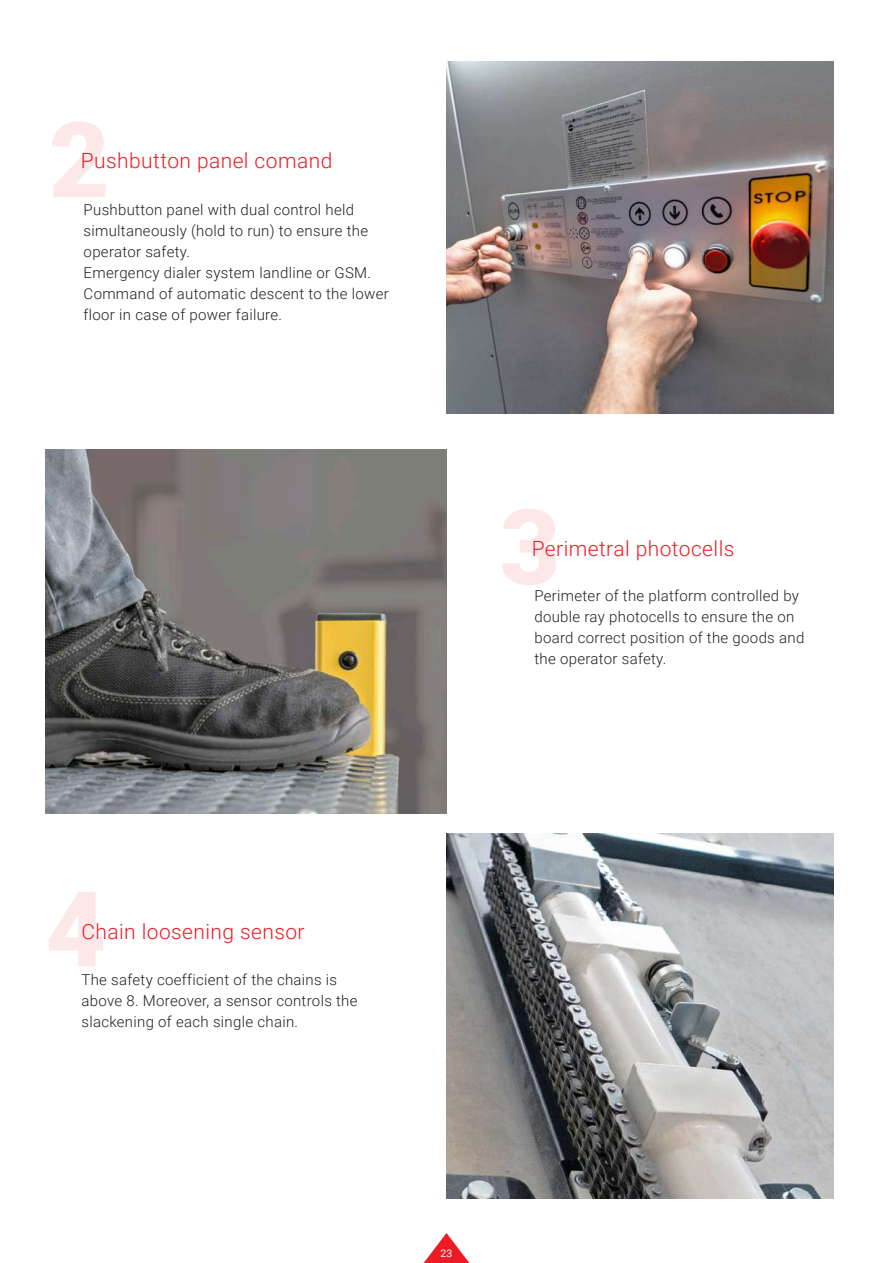
<style>
.page{position:relative;width:893px;height:1263px;background:#fff}
.page>*{position:absolute;margin:0;border:0;box-sizing:border-box;transform-origin:0 0}
.t1{font:900 105px "Roboto";color:#ed1c24}
.t2{font:300 21px "Roboto";letter-spacing:.02em;color:#ed1c24}
.t3{font:300 15px/21px "Roboto";letter-spacing:.02em;color:#231f20}
.t4{font:10.5px "Roboto";color:#fff}
</style>
<div class="page">
<svg style="left:424px;top:1233px;width:45px;height:30px"></svg>
<img style="left:446px;top:62px;width:387px;height:351px">
<img style="left:45px;top:450px;width:401px;height:363px">
<img style="left:446px;top:833px;width:387px;height:365px">
<h1 class="t1" style="left:49px;top:86px;width:62px">2</h1>
<h2 class="t2" style="left:81px;top:146px;width:253px">Pushbutton panel comand</h2>
<p class="t3" style="left:84px;top:198px;width:307px">Pushbutton panel with dual control held simultaneously (hold to run) to ensure the operator safety.<br>Emergency dialer system landline or GSM.<br>Command of automatic descent to the lower floor in case of power failure.</p>
<h1 class="t1" style="left:500px;top:473px;width:62px">3</h1>
<h2 class="t2" style="left:532px;top:534px;width:204px">Perimetral photocells</h2>
<p class="t3" style="left:534px;top:584px;width:271px">Perimeter of the platform controlled by double ray photocells to ensure the on board correct position of the goods and the operator safety.</p>
<h1 class="t1" style="left:45px;top:855px;width:62px">4</h1>
<h2 class="t2" style="left:81px;top:917px;width:225px">Chain loosening sensor</h2>
<p class="t3" style="left:81px;top:968px;width:278px">The safety coefficient of the chains is above 8. Moreover, a sensor controls the slackening of each single chain.</p>
<p class="t4" style="left:441px;top:1245px;width:13px">23</p>
</div>
